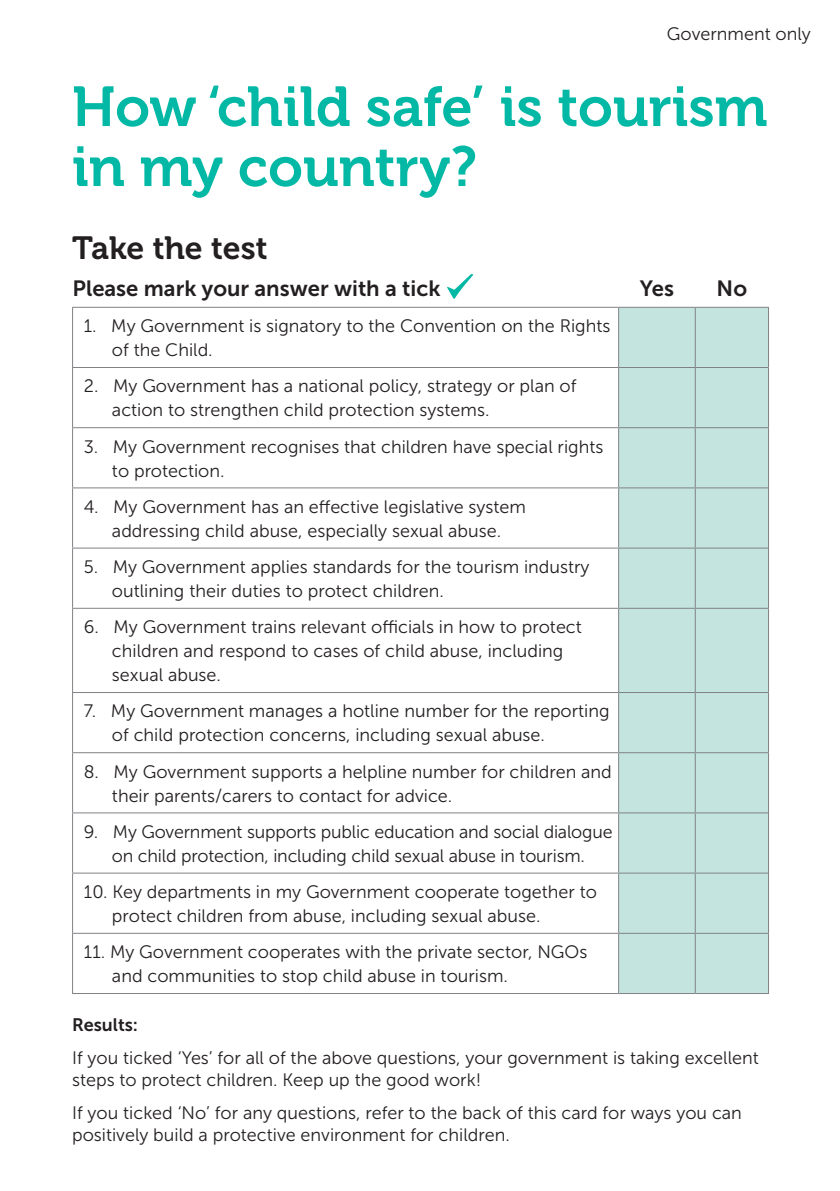
<style>
.page{position:relative;width:840px;height:1191px;background:#fff}
.page>*{position:absolute;margin:0;border:0;box-sizing:border-box;transform-origin:0 0}
.t1{font:56px/60px "Museo 700";color:#03b8a4}
.t2{font:32px "Museo 700";letter-spacing:-.005em;color:#231f20}
.t3{font:22px "Museo Sans 700";color:#231f20}
.t4{font:18px/24px "Museo Sans 300";color:#231f20}
.t5{font:18px "Museo Sans 700";color:#231f20}
</style>
<div class="page">
<div style="left:618px;top:308px;width:149px;height:685px;background:#c4e5df"></div>
<hr style="left:72px;top:307px;width:546px;height:1px;background:#808285">
<hr style="left:72px;top:308px;width:1px;height:59px;background:#808285">
<hr style="left:618px;top:307px;width:76px;height:1px;background:#808285">
<hr style="left:694px;top:307px;width:74px;height:1px;background:#808285">
<hr style="left:694px;top:308px;width:1px;height:59px;background:#808285">
<hr style="left:72px;top:367px;width:546px;height:1px;background:#808285">
<hr style="left:72px;top:368px;width:1px;height:59px;background:#808285">
<hr style="left:618px;top:367px;width:76px;height:1px;background:#808285">
<hr style="left:694px;top:367px;width:73px;height:1px;background:#808285">
<hr style="left:694px;top:368px;width:1px;height:59px;background:#808285">
<hr style="left:72px;top:427px;width:546px;height:1px;background:#808285">
<hr style="left:72px;top:428px;width:1px;height:59px;background:#808285">
<hr style="left:618px;top:427px;width:76px;height:1px;background:#808285">
<hr style="left:694px;top:427px;width:73px;height:1px;background:#808285">
<hr style="left:694px;top:428px;width:1px;height:59px;background:#808285">
<hr style="left:72px;top:487px;width:546px;height:1px;background:#808285">
<hr style="left:72px;top:488px;width:1px;height:59px;background:#808285">
<hr style="left:618px;top:487px;width:76px;height:1px;background:#808285">
<hr style="left:694px;top:487px;width:73px;height:1px;background:#808285">
<hr style="left:694px;top:488px;width:1px;height:59px;background:#808285">
<hr style="left:72px;top:547px;width:546px;height:1px;background:#808285">
<hr style="left:72px;top:548px;width:1px;height:60px;background:#808285">
<hr style="left:618px;top:547px;width:76px;height:1px;background:#808285">
<hr style="left:694px;top:547px;width:73px;height:1px;background:#808285">
<hr style="left:694px;top:548px;width:1px;height:60px;background:#808285">
<hr style="left:72px;top:608px;width:546px;height:1px;background:#808285">
<hr style="left:72px;top:609px;width:1px;height:83px;background:#808285">
<hr style="left:618px;top:608px;width:76px;height:1px;background:#808285">
<hr style="left:694px;top:608px;width:73px;height:1px;background:#808285">
<hr style="left:694px;top:609px;width:1px;height:83px;background:#808285">
<hr style="left:72px;top:692px;width:546px;height:1px;background:#808285">
<hr style="left:72px;top:693px;width:1px;height:59px;background:#808285">
<hr style="left:618px;top:692px;width:76px;height:1px;background:#808285">
<hr style="left:694px;top:692px;width:73px;height:1px;background:#808285">
<hr style="left:694px;top:693px;width:1px;height:59px;background:#808285">
<hr style="left:72px;top:752px;width:546px;height:1px;background:#808285">
<hr style="left:72px;top:753px;width:1px;height:59px;background:#808285">
<hr style="left:618px;top:752px;width:76px;height:1px;background:#808285">
<hr style="left:694px;top:752px;width:73px;height:1px;background:#808285">
<hr style="left:694px;top:753px;width:1px;height:59px;background:#808285">
<hr style="left:72px;top:812px;width:546px;height:1px;background:#808285">
<hr style="left:72px;top:813px;width:1px;height:59px;background:#808285">
<hr style="left:618px;top:812px;width:76px;height:1px;background:#808285">
<hr style="left:694px;top:812px;width:73px;height:1px;background:#808285">
<hr style="left:694px;top:813px;width:1px;height:59px;background:#808285">
<hr style="left:72px;top:872px;width:546px;height:1px;background:#808285">
<hr style="left:72px;top:873px;width:1px;height:59px;background:#808285">
<hr style="left:618px;top:872px;width:76px;height:1px;background:#808285">
<hr style="left:694px;top:872px;width:73px;height:1px;background:#808285">
<hr style="left:694px;top:873px;width:1px;height:59px;background:#808285">
<hr style="left:72px;top:932px;width:546px;height:1px;background:#808285">
<hr style="left:72px;top:933px;width:1px;height:60px;background:#808285">
<hr style="left:618px;top:932px;width:76px;height:1px;background:#808285">
<hr style="left:694px;top:932px;width:73px;height:1px;background:#808285">
<hr style="left:694px;top:933px;width:1px;height:60px;background:#808285">
<hr style="left:72px;top:993px;width:546px;height:1px;background:#808285">
<hr style="left:618px;top:993px;width:76px;height:1px;background:#808285">
<hr style="left:694px;top:993px;width:74px;height:1px;background:#808285">
<hr style="left:617px;top:308px;width:1px;height:59px;background:#808285">
<hr style="left:767px;top:308px;width:1px;height:59px;background:#808285">
<hr style="left:617px;top:368px;width:1px;height:59px;background:#808285">
<hr style="left:767px;top:367px;width:1px;height:61px;background:#808285">
<hr style="left:617px;top:428px;width:1px;height:59px;background:#808285">
<hr style="left:767px;top:428px;width:1px;height:60px;background:#808285">
<hr style="left:617px;top:488px;width:1px;height:59px;background:#808285">
<hr style="left:767px;top:488px;width:1px;height:60px;background:#808285">
<hr style="left:617px;top:548px;width:1px;height:60px;background:#808285">
<hr style="left:767px;top:548px;width:1px;height:60px;background:#808285">
<hr style="left:617px;top:609px;width:1px;height:83px;background:#808285">
<hr style="left:767px;top:608px;width:1px;height:84px;background:#808285">
<hr style="left:617px;top:693px;width:1px;height:59px;background:#808285">
<hr style="left:767px;top:692px;width:1px;height:60px;background:#808285">
<hr style="left:617px;top:753px;width:1px;height:59px;background:#808285">
<hr style="left:767px;top:752px;width:1px;height:61px;background:#808285">
<hr style="left:617px;top:813px;width:1px;height:59px;background:#808285">
<hr style="left:767px;top:813px;width:1px;height:60px;background:#808285">
<hr style="left:617px;top:873px;width:1px;height:59px;background:#808285">
<hr style="left:767px;top:873px;width:1px;height:60px;background:#808285">
<hr style="left:617px;top:933px;width:1px;height:60px;background:#808285">
<hr style="left:767px;top:933px;width:1px;height:60px;background:#808285">
<svg style="left:447px;top:274px;width:26px;height:25px"></svg>
<p class="t4" style="left:666px;top:22px;width:145px">Government only</p>
<h1 class="t1" style="left:72px;top:77px;width:696px">How ‘child safe’ is tourism in my country?</h1>
<h2 class="t2" style="left:72px;top:230px;width:197px">Take the test</h2>
<p class="t3" style="left:72px;top:276px;width:369px">Please mark your answer with a tick</p>
<p class="t3" style="left:639px;top:276px;width:36px">Yes</p>
<p class="t3" style="left:716px;top:276px;width:32px">No</p>
<p class="t4" style="left:112px;top:314px;width:499px;text-indent:-28px">1. My Government is signatory to the Convention on the Rights of the Child.</p>
<p class="t4" style="left:112px;top:374px;width:465px;text-indent:-28px">2. My Government has a national policy, strategy or plan of action to strengthen child protection systems.</p>
<p class="t4" style="left:112px;top:434px;width:492px;text-indent:-28px">3. My Government recognises that children have special rights to protection.</p>
<p class="t4" style="left:84px;top:494px;width:443px;text-align:center">4. My Government has an effective legislative system addressing child abuse, especially sexual abuse.</p>
<p class="t4" style="left:112px;top:555px;width:479px;text-indent:-28px">5. My Government applies standards for the tourism industry outlining their duties to protect children.</p>
<p class="t4" style="left:112px;top:615px;width:471px;text-indent:-28px">6. My Government trains relevant officials in how to protect children and respond to cases of child abuse, including sexual abuse.</p>
<p class="t4" style="left:112px;top:699px;width:499px;text-indent:-28px">7. My Government manages a hotline number for the reporting of child protection concerns, including sexual abuse.</p>
<p class="t4" style="left:112px;top:759px;width:501px;text-indent:-28px">8. My Government supports a helpline number for children and their parents/carers to contact for advice.</p>
<p class="t4" style="left:84px;top:819px;width:530px;text-align:center">9. My Government supports public education and social dialogue on child protection, including child sexual abuse in tourism.</p>
<p class="t4" style="left:112px;top:880px;width:486px;text-indent:-28px">10. Key departments in my Government cooperate together to protect children from abuse, including sexual abuse.</p>
<p class="t4" style="left:112px;top:940px;width:476px;text-indent:-28px">11. My Government cooperates with the private sector, NGOs and communities to stop child abuse in tourism.</p>
<p class="t5" style="left:72px;top:1014px;width:67px">Results:</p>
<p class="t4" style="left:72px;top:1047px;width:687px;line-height:22px">If you ticked ‘Yes’ for all of the above questions, your government is taking excellent steps to protect children. Keep up the good work!</p>
<p class="t4" style="left:72px;top:1102px;width:671px;line-height:22px">If you ticked ‘No’ for any questions, refer to the back of this card for ways you can positively build a protective environment for children.</p>
</div>
